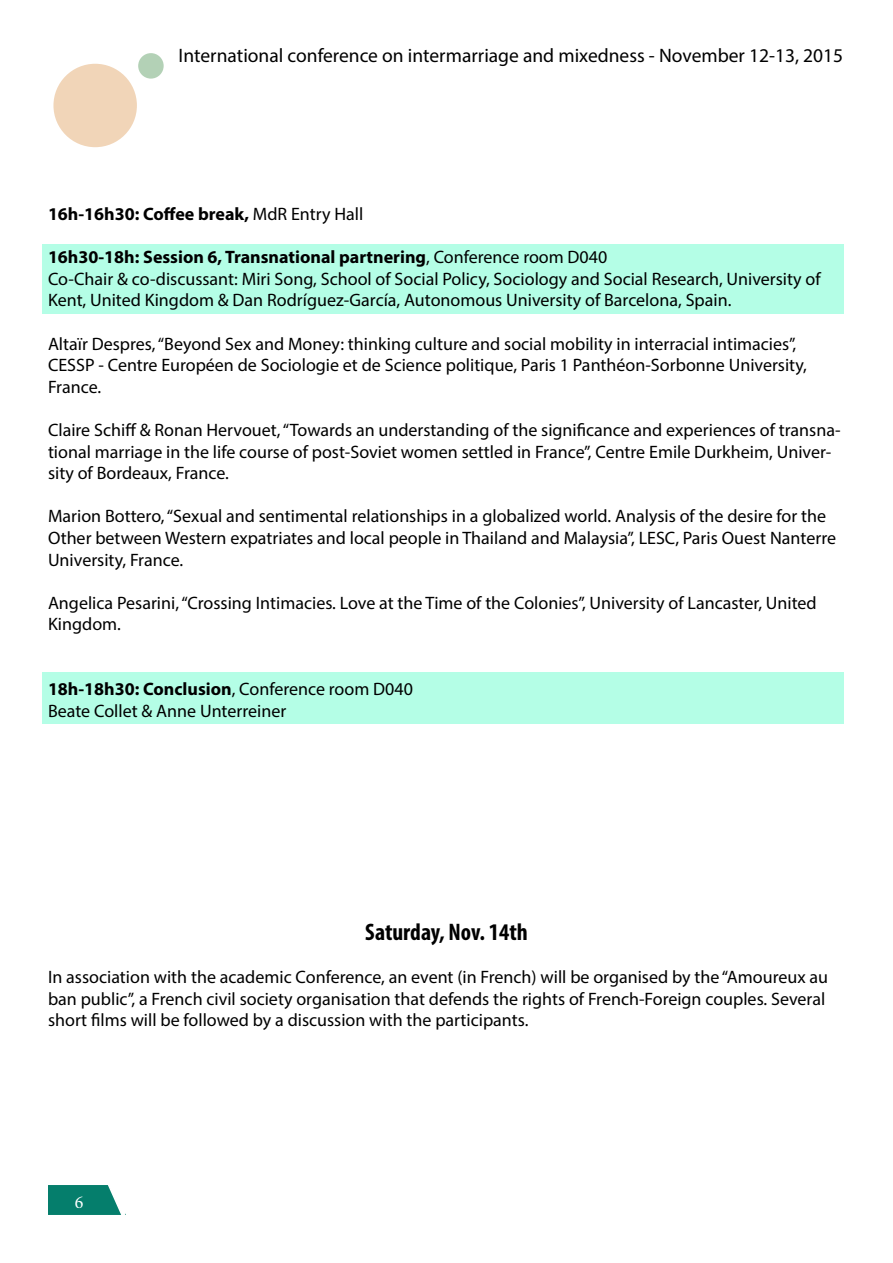
<style>
.page{position:relative;width:893px;height:1263px;background:#fff}
.page>*{position:absolute;margin:0;border:0;box-sizing:border-box;transform-origin:0 0}
.t1{font:700 condensed 24px "Myriad Pro";color:#000}
.t2{font:19.5px "Myriad Pro";color:#000}
.t3{font:18px/21.6px "Myriad Pro";color:#000}
.t4{font:700 18px "Myriad Pro";color:#000}
.t5{font:18px "Minion Pro";color:#fff}
.s1{font-weight:400}
</style>
<div class="page">
<div style="left:48px;top:1185px;width:78px;height:30px;background:#057e6c"></div>
<svg style="left:105px;top:1185px;width:21px;height:30px"></svg>
<div style="left:74px;top:1194px;width:36px;height:15px;background:#057e6c"></div>
<div style="left:42px;top:244px;width:802px;height:70px;background:#b4fee6"></div>
<div style="left:42px;top:673px;width:802px;height:51px;background:#b4fee6"></div>
<div style="left:53px;top:64px;width:84px;height:83px;background:#f1d5b8;border-radius:50%"></div>
<div style="left:138px;top:53px;width:26px;height:26px;background:#b3d1b6;border-radius:50%"></div>
<p class="t2" style="left:179px;top:44px;width:666px">International conference on intermarriage and mixedness - November 12-13, 2015</p>
<p class="t4" style="left:48px;top:202px;width:317px">16h-16h30: Coffee break, <span class="s1">MdR Entry Hall</span></p>
<p class="t4" style="left:48px;top:245px;width:561px">16h30-18h: Session 6, Transnational partnering<span class="s1">, Conference room D040</span></p>
<p class="t3" style="left:48px;top:268px;width:774px">Co-Chair &amp; co-discussant: Miri Song, School of Social Policy, Sociology and Social Research, University of<br>Kent, United Kingdom &amp; Dan Rodríguez-García, Autonomous University of Barcelona, Spain.</p>
<p class="t3" style="left:48px;top:332px;width:760px">Altaïr Despres, “Beyond Sex and Money: thinking culture and social mobility in interracial intimacies”,<br>CESSP - Centre Européen de Sociologie et de Science politique, Paris 1 Panthéon-Sorbonne University,<br>France.</p>
<p class="t3" style="left:48px;top:419px;width:794px">Claire Schiff &amp; Ronan Hervouet, “Towards an understanding of the significance and experiences of transna&shy;tional marriage in the life course of post-Soviet women settled in France”, Centre Emile Durkheim, Univer&shy;sity of Bordeaux, France.</p>
<p class="t3" style="left:48px;top:505px;width:789px">Marion Bottero, “Sexual and sentimental relationships in a globalized world. Analysis of the desire for the<br>Other between Western expatriates and local people in Thailand and Malaysia”, LESC, Paris Ouest Nanterre<br>University, France.</p>
<p class="t3" style="left:48px;top:592px;width:770px">Angelica Pesarini, “Crossing Intimacies. Love at the Time of the Colonies”, University of Lancaster, United<br>Kingdom.</p>
<p class="t4" style="left:48px;top:677px;width:366px">18h-18h30: Conclusion<span class="s1">, Conference room D040</span></p>
<p class="t3" style="left:48px;top:700px;width:240px">Beate Collet &amp; Anne Unterreiner</p>
<p class="t1" style="left:365px;top:917px;width:164px">Saturday, Nov. 14th</p>
<p class="t3" style="left:48px;top:966px;width:782px">In association with the academic Conference, an event (in French) will be organised by the “Amoureux au ban public”, a French civil society organisation that defends the rights of French-Foreign couples. Several short films will be followed by a discussion with the participants.</p>
<p class="t5" style="left:75px;top:1190px;width:10px">6</p>
</div>
